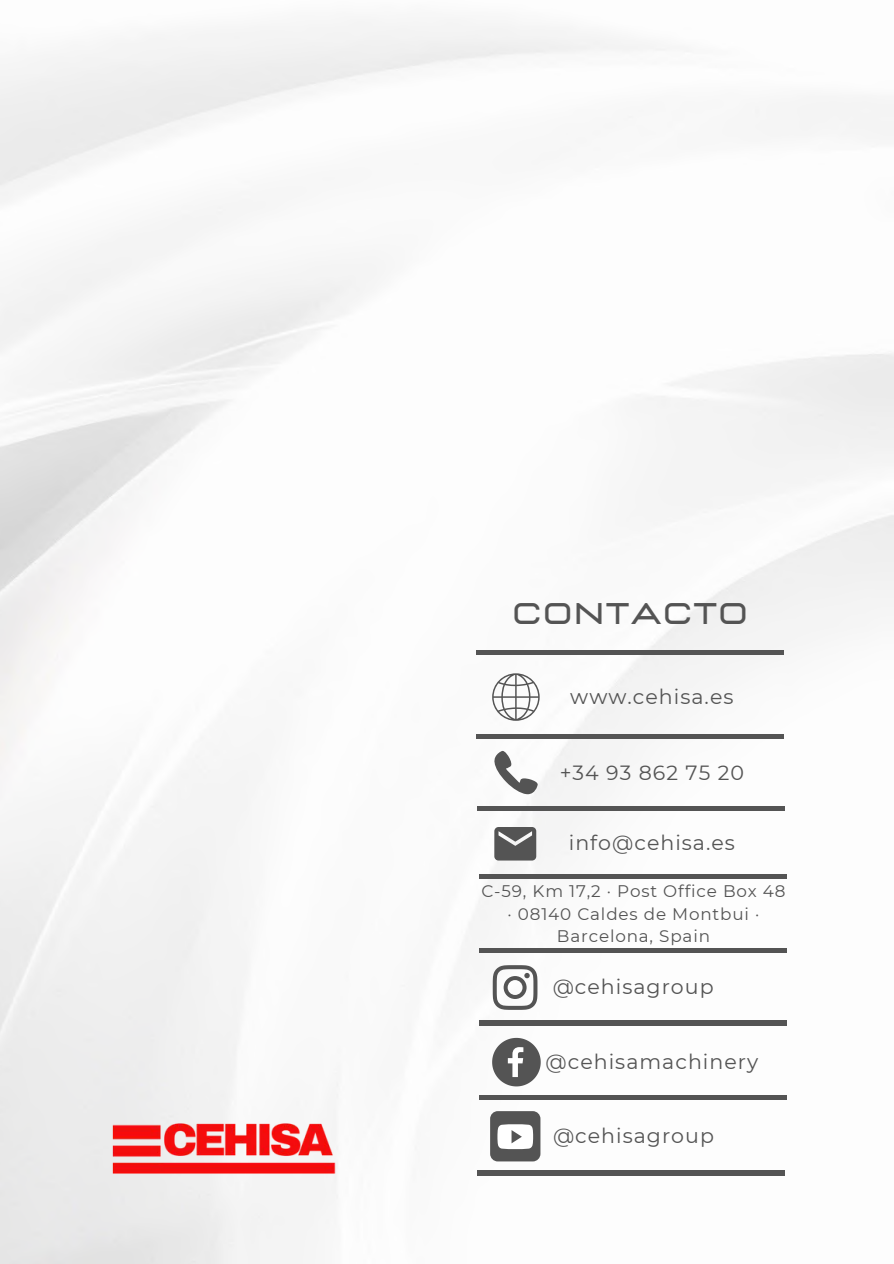
<style>
.page{position:relative;width:894px;height:1264px;background:#fff}
.page>*{position:absolute;margin:0;border:0;box-sizing:border-box;transform-origin:0 0}
.t1{font:700 29.85px "Lastica";letter-spacing:.05em;color:#545454}
.t2{font:20.55px "Montserrat";letter-spacing:.05em;color:#545454}
.t3{font:16.8px/22.4px "Montserrat";letter-spacing:.05em;color:#545454;text-align:center}
</style>
<div class="page">
<img style="left:0;top:21px;width:893px;height:1242px">
<img style="left:89px;top:1114px;width:271px;height:61px">
<svg style="left:492px;top:673px;width:47px;height:47px"></svg>
<svg style="left:494px;top:827px;width:42px;height:33px"></svg>
<svg style="left:492px;top:965px;width:45px;height:44px"></svg>
<svg style="left:492px;top:1037px;width:48px;height:49px"></svg>
<div style="left:490px;top:1111px;width:50px;height:50px;background:#545454;border-radius:8px"></div>
<svg style="left:497px;top:1124px;width:36px;height:25px"></svg>
<svg style="left:494px;top:751px;width:43px;height:43px"></svg>
<hr style="left:476px;top:734px;width:307px;height:4px;background:#545454">
<hr style="left:479px;top:874px;width:307px;height:4px;background:#545454">
<hr style="left:479px;top:948px;width:307px;height:4px;background:#545454">
<div style="left:479px;top:1020px;width:307px;height:5px;background:#545454"></div>
<hr style="left:479px;top:1095px;width:307px;height:4px;background:#545454">
<div style="left:477px;top:1170px;width:307px;height:5px;background:#545454"></div>
<hr style="left:477px;top:806px;width:307px;height:4px;background:#545454">
<div style="left:476px;top:650px;width:307px;height:5px;background:#545454"></div>
<h1 class="t1" style="left:512px;top:599px;width:236px">CONTACTo</h1>
<p class="t2" style="left:570px;top:684px;width:165px">www.cehisa.es</p>
<p class="t2" style="left:559px;top:760px;width:186px">+34 93 862 75 20</p>
<p class="t2" style="left:568px;top:830px;width:168px">info@cehisa.es</p>
<p class="t3" style="left:481px;top:880px;width:305px">C-59, Km 17,2 · Post Office Box 48 · 08140 Caldes de Montbui ·<br>Barcelona, Spain</p>
<p class="t2" style="left:552px;top:974px;width:162px">@cehisagroup</p>
<p class="t2" style="left:545px;top:1048px;width:214px">@cehisamachinery</p>
<p class="t2" style="left:553px;top:1123px;width:162px">@cehisagroup</p>
</div>
